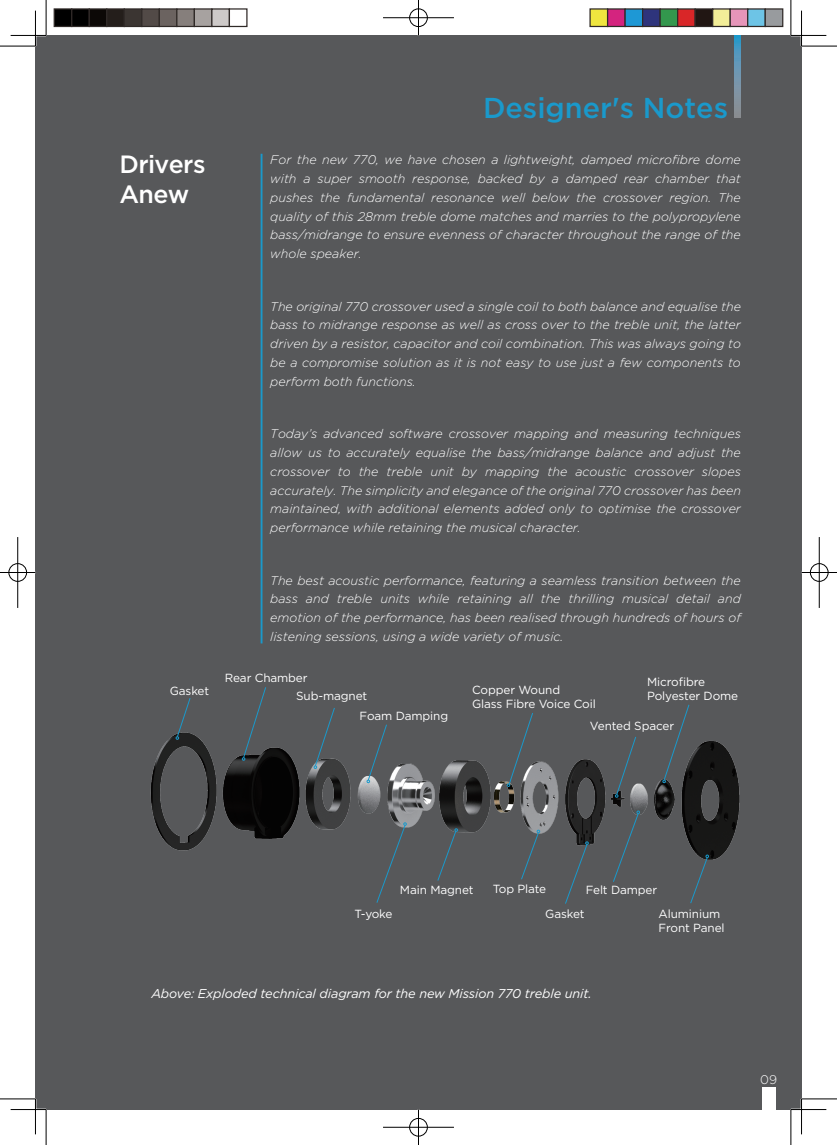
<style>
.page{position:relative;width:837px;height:1145px;background:#fff}
.page>*{position:absolute;margin:0;border:0;box-sizing:border-box;transform-origin:0 0}
.t1{font:500 28.75px "Gotham";color:#1a99cb}
.t2{font:500 24.88px/29.9px "Gotham";letter-spacing:-.025em;color:#fff}
.t3{font:italic 12.75px "Gotham";letter-spacing:-.01em;color:#fff}
.t4{font:italic 300 12.5px/18.8px "Gotham";color:#fff;text-align:justify}
.t5{font:300 12.5px "Gotham";color:#fff}
.t6{font:11.75px/14.1px "Gotham";letter-spacing:-.01em;color:#fff}
</style>
<div class="page">
<div style="left:35px;top:35px;width:766px;height:1074px;background:#57585a"></div>
<svg style="left:734px;top:35px;width:6px;height:83px"></svg>
<hr style="left:11px;top:1108px;width:35px;height:2px;background:#fff">
<hr style="left:790px;top:1108px;width:36px;height:2px;background:#fff">
<hr style="left:800px;top:11px;width:2px;height:35px;background:#fff">
<hr style="left:800px;top:1098px;width:2px;height:36px;background:#fff">
<hr style="left:0;top:46px;width:35px;height:1px;background:#000">
<hr style="left:801px;top:46px;width:35px;height:1px;background:#000">
<hr style="left:0;top:1098px;width:35px;height:1px;background:#000">
<hr style="left:801px;top:1098px;width:35px;height:1px;background:#000">
<hr style="left:46px;top:0;width:1px;height:35px;background:#000">
<hr style="left:46px;top:1109px;width:1px;height:35px;background:#000">
<hr style="left:790px;top:0;width:1px;height:35px;background:#000">
<hr style="left:790px;top:1109px;width:1px;height:35px;background:#000">
<hr style="left:11px;top:35px;width:35px;height:1px;background:#000">
<hr style="left:790px;top:35px;width:36px;height:1px;background:#000">
<hr style="left:11px;top:1109px;width:35px;height:1px;background:#000">
<hr style="left:790px;top:1109px;width:36px;height:1px;background:#000">
<hr style="left:35px;top:11px;width:1px;height:35px;background:#000">
<hr style="left:35px;top:1098px;width:1px;height:36px;background:#000">
<hr style="left:801px;top:11px;width:1px;height:35px;background:#000">
<hr style="left:801px;top:1098px;width:1px;height:36px;background:#000">
<div style="left:408px;top:8px;width:20px;height:19px;border:2px solid #fff;border-radius:50%"></div>
<hr style="left:383px;top:17px;width:71px;height:2px;background:#fff">
<hr style="left:417px;top:0;width:2px;height:35px;background:#fff">
<div style="left:409px;top:9px;width:18px;height:18px;border:1px solid #000;border-radius:50%"></div>
<hr style="left:383px;top:18px;width:71px;height:1px;background:#000">
<hr style="left:418px;top:0;width:1px;height:35px;background:#000">
<div style="left:408px;top:1117px;width:20px;height:20px;border:2px solid #fff;border-radius:50%"></div>
<hr style="left:383px;top:1126px;width:71px;height:2px;background:#fff">
<hr style="left:417px;top:1109px;width:2px;height:35px;background:#fff">
<div style="left:409px;top:1118px;width:18px;height:18px;border:1px solid #000;border-radius:50%"></div>
<hr style="left:383px;top:1127px;width:71px;height:1px;background:#000">
<hr style="left:418px;top:1109px;width:1px;height:35px;background:#000">
<div style="left:8px;top:562px;width:19px;height:20px;border:2px solid #fff;border-radius:50%"></div>
<hr style="left:0;top:571px;width:35px;height:2px;background:#fff">
<hr style="left:17px;top:537px;width:2px;height:71px;background:#fff">
<div style="left:9px;top:563px;width:18px;height:18px;border:1px solid #000;border-radius:50%"></div>
<hr style="left:0;top:572px;width:35px;height:1px;background:#000">
<hr style="left:18px;top:537px;width:1px;height:71px;background:#000">
<div style="left:809px;top:562px;width:19px;height:20px;border:2px solid #fff;border-radius:50%"></div>
<hr style="left:801px;top:571px;width:35px;height:2px;background:#fff">
<div style="left:809px;top:563px;width:19px;height:18px;border:1px solid #000;border-radius:50%"></div>
<hr style="left:801px;top:572px;width:35px;height:1px;background:#000">
<hr style="left:818px;top:537px;width:1px;height:71px;background:#000">
<div style="left:54px;top:8px;width:18px;height:19px;background:#000;border:1px solid #302a28"></div>
<div style="left:71px;top:8px;width:19px;height:19px;background:#000;border:1px solid #302a28"></div>
<div style="left:89px;top:8px;width:18px;height:19px;background:#0c0806;border:1px solid #302a28"></div>
<div style="left:106px;top:8px;width:19px;height:19px;background:#241e1b;border:1px solid #302a28"></div>
<div style="left:124px;top:8px;width:18px;height:19px;background:#3b3532;border:1px solid #302a28"></div>
<div style="left:141px;top:8px;width:19px;height:19px;background:#524a47;border:1px solid #302a28"></div>
<div style="left:159px;top:8px;width:18px;height:19px;background:#6b6360;border:1px solid #302a28"></div>
<div style="left:176px;top:8px;width:19px;height:19px;background:#867f7c;border:1px solid #302a28"></div>
<div style="left:194px;top:8px;width:18px;height:19px;background:#a7a2a0;border:1px solid #302a28"></div>
<div style="left:211px;top:8px;width:19px;height:19px;background:#cdc9c8;border:1px solid #302a28"></div>
<div style="left:229px;top:8px;width:18px;height:19px;background:#fff;border:1px solid #302a28"></div>
<div style="left:589px;top:8px;width:19px;height:19px;background:#efe63f;border:1px solid #302a28"></div>
<div style="left:606px;top:8px;width:19px;height:19px;background:#d4247f;border:1px solid #302a28"></div>
<div style="left:624px;top:8px;width:19px;height:19px;background:#1e98d5;border:1px solid #302a28"></div>
<div style="left:641px;top:8px;width:19px;height:19px;background:#2e347c;border:1px solid #302a28"></div>
<div style="left:659px;top:8px;width:19px;height:19px;background:#33974d;border:1px solid #302a28"></div>
<div style="left:676px;top:8px;width:19px;height:19px;background:#d92628;border:1px solid #302a28"></div>
<div style="left:694px;top:8px;width:19px;height:19px;background:#211613;border:1px solid #302a28"></div>
<div style="left:711px;top:8px;width:19px;height:19px;background:#f3ee99;border:1px solid #302a28"></div>
<div style="left:729px;top:8px;width:19px;height:19px;background:#e695b9;border:1px solid #302a28"></div>
<div style="left:746px;top:8px;width:19px;height:19px;background:#6dc4e6;border:1px solid #302a28"></div>
<div style="left:764px;top:8px;width:19px;height:19px;background:#989b9e;border:1px solid #302a28"></div>
<div style="left:761px;top:1087px;width:14px;height:22px;background:#fff"></div>
<hr style="left:260px;top:154px;width:2px;height:489px;background:#1a99cb">
<img style="left:150px;top:733px;width:590px;height:147px">
<svg style="left:314px;top:708px;width:21px;height:60px"></svg>
<svg style="left:176px;top:698px;width:14px;height:41px"></svg>
<svg style="left:242px;top:687px;width:24px;height:73px"></svg>
<svg style="left:366px;top:724px;width:21px;height:59px"></svg>
<svg style="left:507px;top:713px;width:26px;height:73px"></svg>
<svg style="left:615px;top:736px;width:21px;height:61px"></svg>
<svg style="left:662px;top:704px;width:27px;height:79px"></svg>
<svg style="left:376px;top:822px;width:30px;height:81px"></svg>
<svg style="left:437px;top:828px;width:20px;height:53px"></svg>
<svg style="left:520px;top:830px;width:19px;height:49px"></svg>
<svg style="left:564px;top:841px;width:24px;height:63px"></svg>
<svg style="left:612px;top:810px;width:27px;height:72px"></svg>
<svg style="left:689px;top:854px;width:19px;height:49px"></svg>
<h1 class="t1" style="left:483px;top:89px;width:246px">Designer's Notes</h1>
<h2 class="t2" style="left:119px;top:149px;width:87px">Drivers<br>Anew</h2>
<p class="t4" style="left:270px;top:150px;width:472px">For the new 770, we have chosen a lightweight, damped microfibre dome with a super smooth response, backed by a damped rear chamber that pushes the fundamental resonance well below the crossover region. The quality of this 28mm treble dome matches and marries to the polypropylene bass/midrange to ensure evenness of character throughout the range of the whole speaker.</p>
<p class="t4" style="left:270px;top:296px;width:472px">The original 770 crossover used a single coil to both balance and equalise the bass to midrange response as well as cross over to the treble unit, the latter driven by a resistor, capacitor and coil combination. This was always going to be a compromise solution as it is not easy to use just a few components to perform both functions.</p>
<p class="t6" style="left:170px;top:683px;width:41px">Gasket</p>
<p class="t4" style="left:270px;top:424px;width:472px">Today’s advanced software crossover mapping and measuring techniques allow us to accurately equalise the bass/midrange balance and adjust the crossover to the treble unit by mapping the acoustic crossover slopes accurately. The simplicity and elegance of the original 770 crossover has been maintained, with additional elements added only to optimise the crossover performance while retaining the musical character.</p>
<p class="t4" style="left:270px;top:570px;width:472px">The best acoustic performance, featuring a seamless transition between the bass and treble units while retaining all the thrilling musical detail and emotion of the performance, has been realised through hundreds of hours of listening sessions, using a wide variety of music.</p>
<p class="t6" style="left:225px;top:671px;width:84px">Rear Chamber</p>
<p class="t6" style="left:359px;top:686px;width:90px;line-height:19.6px;text-indent:-63px">Sub-magnet<br>Foam Damping</p>
<p class="t6" style="left:472px;top:682px;width:125px">Copper Wound<br>Glass Fibre Voice Coil</p>
<p class="t6" style="left:647px;top:674px;width:93px">Microfibre<br>Polyester Dome</p>
<p class="t6" style="left:589px;top:719px;width:86px">Vented Spacer</p>
<p class="t6" style="left:354px;top:906px;width:40px">T-yoke</p>
<p class="t6" style="left:400px;top:882px;width:75px">Main Magnet</p>
<p class="t6" style="left:545px;top:876px;width:41px;line-height:25.2px;text-indent:-52px">Top Plate<br>Gasket</p>
<p class="t6" style="left:585px;top:882px;width:73px">Felt Damper</p>
<p class="t6" style="left:658px;top:906px;width:68px">Aluminium<br>Front Panel</p>
<p class="t3" style="left:151px;top:985px;width:441px">Above: Exploded technical diagram for the new Mission 770 treble unit.</p>
<p class="t5" style="left:760px;top:1071px;width:18px">09</p>
</div>
